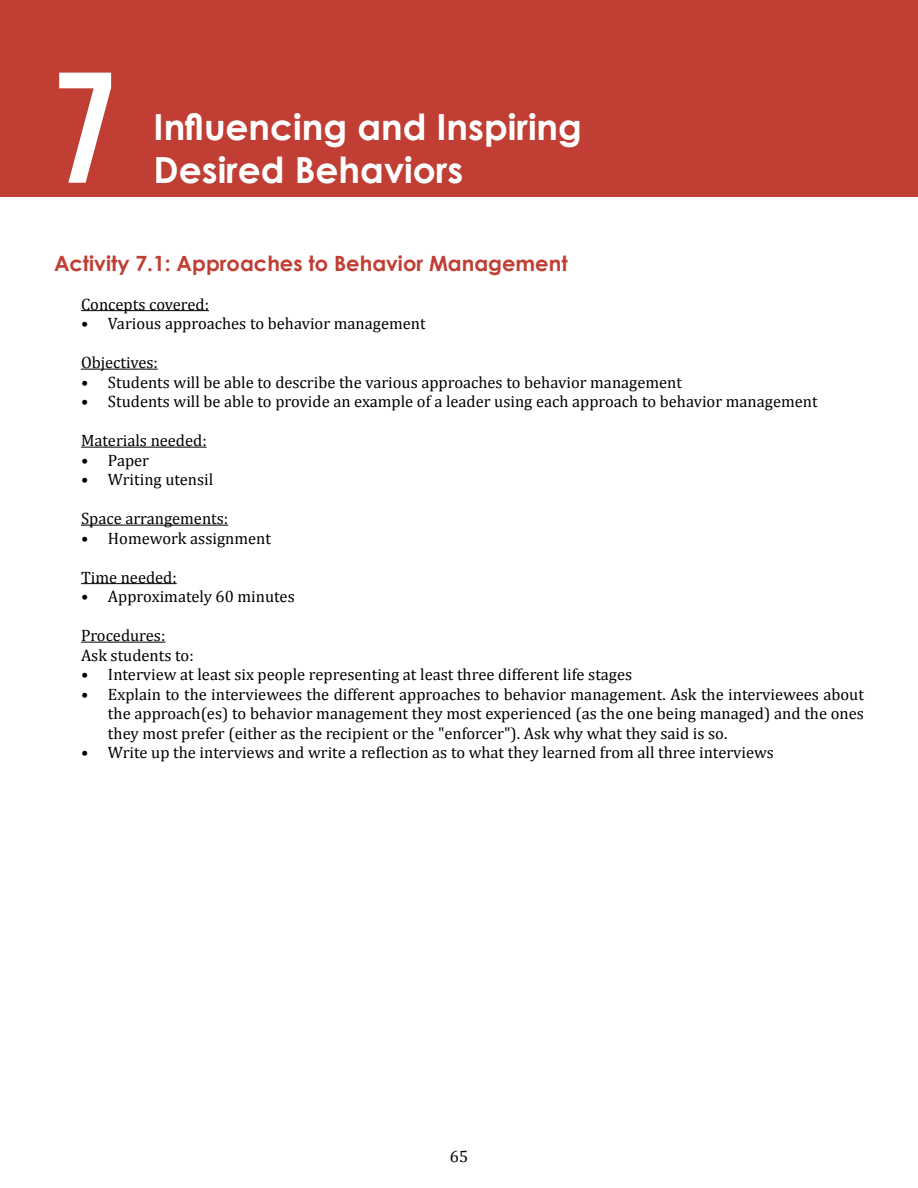
<style>
.page{position:relative;width:918px;height:1188px;background:#fff}
.page>*{position:absolute;margin:0;border:0;box-sizing:border-box;transform-origin:0 0}
.t1{font:157.35px "Bebas Neue";color:#fff}
.t2{font:700 36px/43.2px "Century Gothic";color:#fff}
.t3{font:700 21px "Century Gothic";color:#c03e34}
.t4{font:16.5px/19.5px "Cambria";color:#000}
</style>
<div class="page">
<div style="left:0;top:0;width:918px;height:196px;background:#c03e34"></div>
<hr style="left:81px;top:310px;width:128px;height:1px;background:#000">
<hr style="left:81px;top:369px;width:77px;height:1px;background:#000">
<hr style="left:81px;top:447px;width:126px;height:1px;background:#000">
<hr style="left:81px;top:525px;width:147px;height:1px;background:#000">
<hr style="left:81px;top:583px;width:96px;height:1px;background:#000">
<hr style="left:81px;top:642px;width:84px;height:1px;background:#000">
<h1 class="t1" style="left:54px;top:42px;width:64px">7</h1>
<h2 class="t2" style="left:154px;top:104px;width:430px">Influencing and Inspiring<br>Desired Behaviors</h2>
<p class="t3" style="left:54px;top:250px;width:515px">Activity 7.1: Approaches to Behavior Management</p>
<p class="t4" style="left:81px;top:294px;width:130px">Concepts covered:</p>
<p class="t4" style="left:81px;top:314px;width:346px">• Various approaches to behavior management</p>
<p class="t4" style="left:81px;top:353px;width:78px">Objectives:</p>
<p class="t4" style="left:81px;top:372px;width:603px">• Students will be able to describe the various approaches to behavior management</p>
<p class="t4" style="left:81px;top:392px;width:738px">• Students will be able to provide an example of a leader using each approach to behavior management</p>
<p class="t4" style="left:81px;top:431px;width:127px">Materials needed:</p>
<p class="t4" style="left:81px;top:450px;width:70px">• Paper</p>
<p class="t4" style="left:81px;top:470px;width:134px">• Writing utensil</p>
<p class="t4" style="left:81px;top:509px;width:149px">Space arrangements:</p>
<p class="t4" style="left:81px;top:528px;width:191px">• Homework assignment</p>
<p class="t4" style="left:81px;top:567px;width:97px">Time needed:</p>
<p class="t4" style="left:81px;top:587px;width:215px">• Approximately 60 minutes</p>
<p class="t4" style="left:81px;top:626px;width:114px">Procedures:<br>Ask students to:</p>
<p class="t4" style="left:81px;top:665px;width:553px">• Interview at least six people representing at least three different life stages</p>
<p class="t4" style="left:108px;top:684px;width:758px;text-align:justify;text-indent:-27px">• Explain to the interviewees the different approaches to behavior management. Ask the interviewees about the approach(es) to behavior management they most experienced (as the one being managed) and the ones they most prefer (either as the recipient or the "enforcer"). Ask why what they said is so.</p>
<p class="t4" style="left:81px;top:743px;width:694px">• Write up the interviews and write a reflection as to what they learned from all three interviews</p>
<p class="t4" style="left:450px;top:1146px;width:20px">65</p>
</div>
